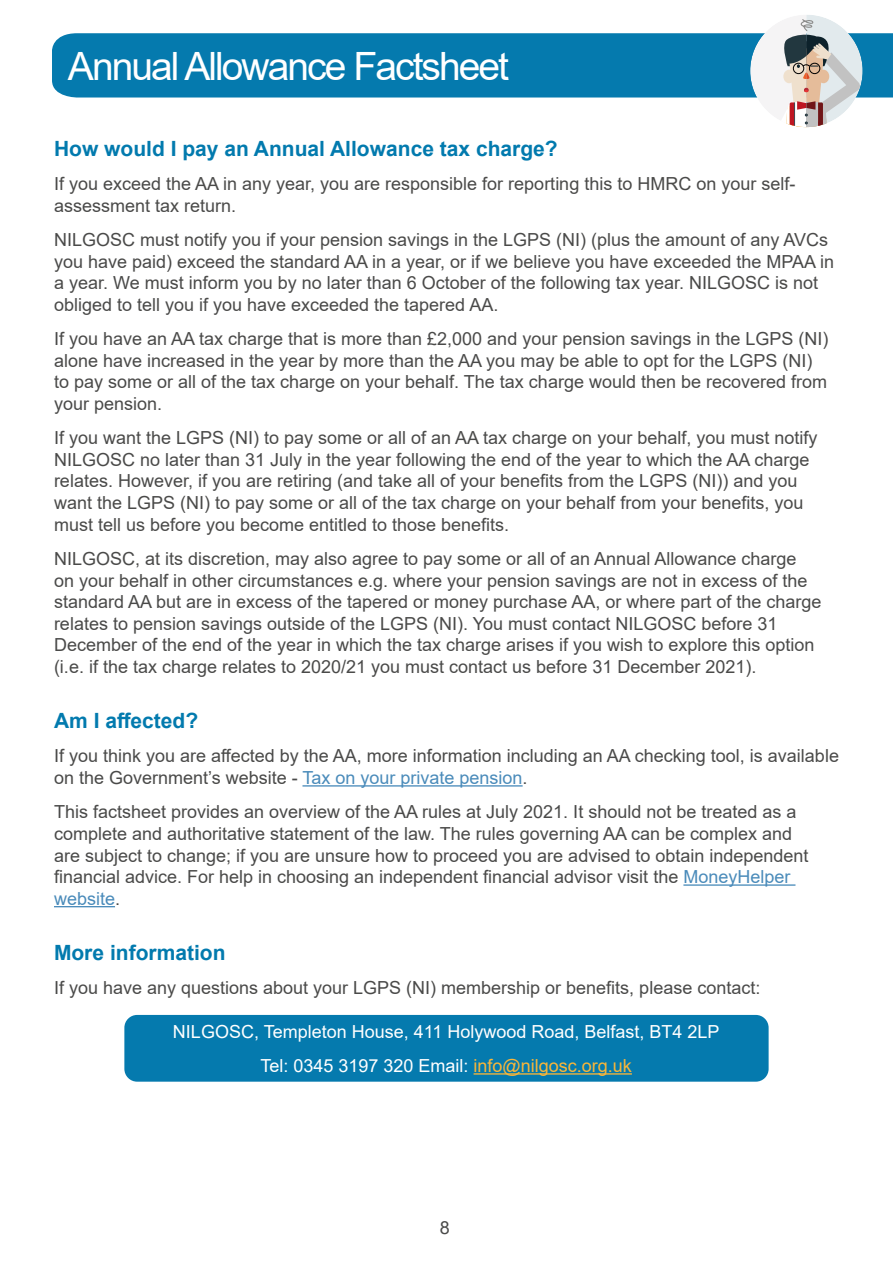
<style>
.page{position:relative;width:893px;height:1263px;background:#fff}
.page>*{position:absolute;margin:0;border:0;box-sizing:border-box;transform-origin:0 0}
.t1{font:39px "Arial";letter-spacing:-.05em;color:#fff}
.Large_Subhead{font:700 21px "Arial";color:#027aae}
.Body_Copy{font:18px/21.6px "Arial";color:#4a4a49}
.White_body_centered{font:18px "Arial";color:#fff}
.s1{color:#4a8bba}
.s2{color:#fab639}
</style>
<div class="page">
<div style="left:52px;top:33px;width:841px;height:65px;background:#057aae"></div>
<svg style="left:750px;top:15px;width:113px;height:112px"></svg>
<hr style="left:302px;top:785px;width:221px;height:1px;background:#4a8bba">
<hr style="left:683px;top:884px;width:112px;height:2px;background:#4a8bba">
<hr style="left:54px;top:906px;width:61px;height:1px;background:#4a8bba">
<div style="left:124px;top:1015px;width:645px;height:67px;background:#057aae;border-radius:13px"></div>
<hr style="left:474px;top:1073px;width:158px;height:1px;background:#fab639">
<h1 class="t1" style="left:68px;top:39px;width:443px">Annual Allowance Factsheet</h1>
<h2 class="Large_Subhead" style="left:54px;top:133px;width:505px">How would I pay an Annual Allowance tax charge?</h2>
<p class="Body_Copy" style="left:54px;top:173px;width:743px">If you exceed the AA in any year, you are responsible for reporting this to HMRC on your self&shy;assessment tax return.</p>
<p class="Body_Copy" style="left:54px;top:229px;width:782px">NILGOSC must notify you if your pension savings in the LGPS (NI) (plus the amount of any AVCs you have paid) exceed the standard AA in a year, or if we believe you have exceeded the MPAA in a year. We must inform you by no later than 6 October of the following tax year. NILGOSC is not obliged to tell you if you have exceeded the tapered AA.</p>
<p class="Body_Copy" style="left:54px;top:328px;width:776px">If you have an AA tax charge that is more than £2,000 and your pension savings in the LGPS (NI) alone have increased in the year by more than the AA you may be able to opt for the LGPS (NI) to pay some or all of the tax charge on your behalf. The tax charge would then be recovered from your pension.</p>
<p class="Body_Copy" style="left:54px;top:427px;width:765px">If you want the LGPS (NI) to pay some or all of an AA tax charge on your behalf, you must notify NILGOSC no later than 31 July in the year following the end of the year to which the AA charge relates. However, if you are retiring (and take all of your benefits from the LGPS (NI)) and you want the LGPS (NI) to pay some or all of the tax charge on your behalf from your benefits, you must tell us before you become entitled to those benefits.</p>
<p class="Body_Copy" style="left:54px;top:548px;width:769px">NILGOSC, at its discretion, may also agree to pay some or all of an Annual Allowance charge<br>on your behalf in other circumstances e.g. where your pension savings are not in excess of the standard AA but are in excess of the tapered or money purchase AA, or where part of the charge relates to pension savings outside of the LGPS (NI). You must contact NILGOSC before 31<br>December of the end of the year in which the tax charge arises if you wish to explore this option (i.e. if the tax charge relates to 2020/21 you must contact us before 31 December 2021).</p>
<h2 class="Large_Subhead" style="left:54px;top:706px;width:146px">Am I affected?</h2>
<p class="Body_Copy" style="left:54px;top:745px;width:786px">If you think you are affected by the AA, more information including an AA checking tool, is available on the Government’s website - <span class="s1">Tax on your private pension</span>.</p>
<p class="Body_Copy" style="left:54px;top:801px;width:756px">This factsheet provides an overview of the AA rules at July 2021. It should not be treated as a complete and authoritative statement of the law. The rules governing AA can be complex and are subject to change; if you are unsure how to proceed you are advised to obtain independent financial advice. For help in choosing an independent financial advisor visit the <span class="s1">MoneyHelper website</span>.</p>
<h2 class="Large_Subhead" style="left:54px;top:937px;width:173px">More information</h2>
<p class="Body_Copy" style="left:54px;top:977px;width:708px">If you have any questions about your LGPS (NI) membership or benefits, please contact:</p>
<p class="White_body_centered" style="left:173px;top:1019px;width:548px">NILGOSC, Templeton House, 411 Holywood Road, Belfast, BT4 2LP</p>
<p class="White_body_centered" style="left:260px;top:1053px;width:373px">Tel: 0345 3197 320 Email: <span class="s2">info@nilgosc.org.uk</span></p>
<p class="Body_Copy" style="left:440px;top:1216px;width:12px">8</p>
</div>
